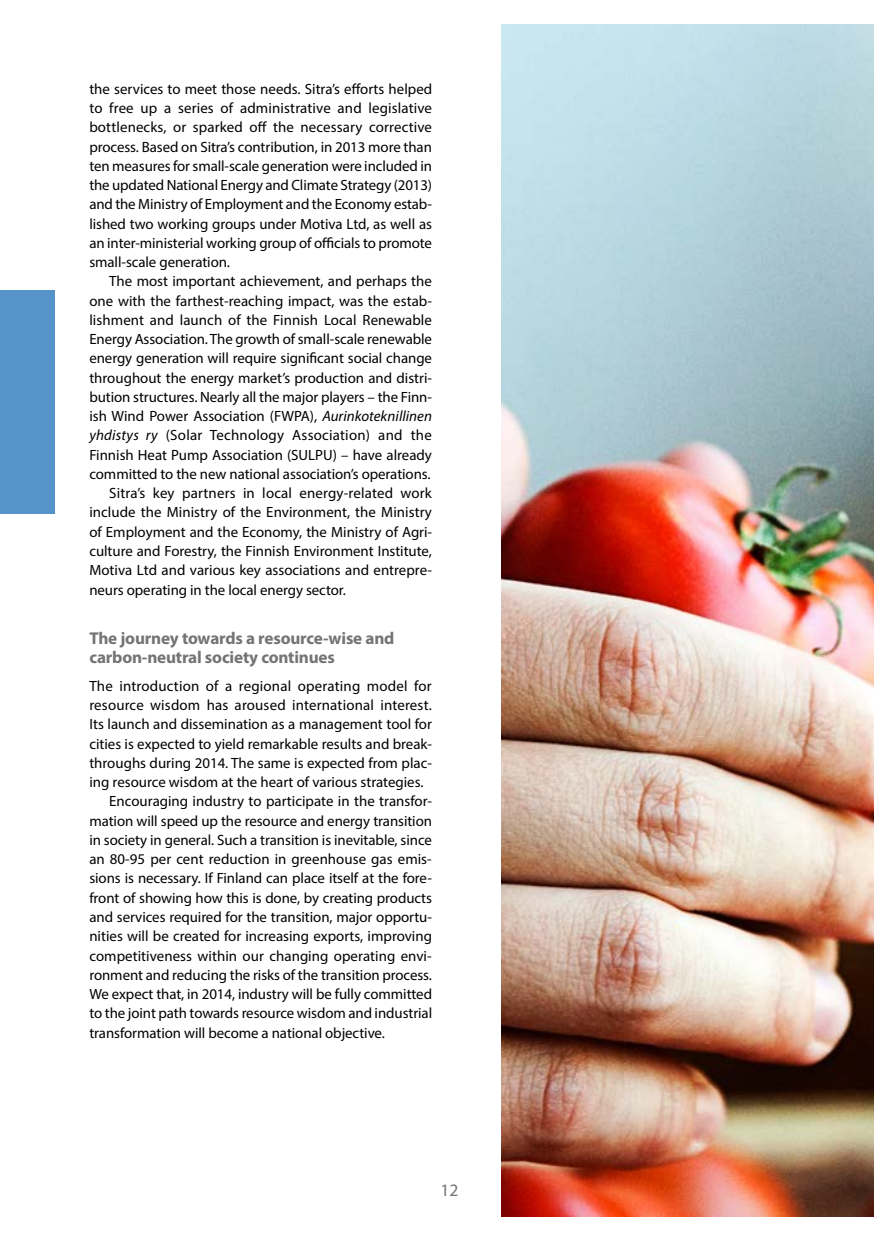
<style>
.page{position:relative;width:874px;height:1241px;background:#fff}
.page>*{position:absolute;margin:0;border:0;box-sizing:border-box;transform-origin:0 0}
.t1{font:17.5px "Myriad Pro";color:#747476}
.t2{font:700 17.15px/19.2px "Myriad Pro";letter-spacing:-.01em;color:#747476}
.t3{font:14.88px/19.2px "Myriad Pro";letter-spacing:-.005em;color:#000;text-align:justify}
.t4{font:14.88px "Myriad Pro";letter-spacing:.015em;color:#000}
.s1{font-style:italic}
</style>
<div class="page">
<img style="left:501px;top:25px;width:372px;height:1190px">
<div style="left:0;top:290px;width:55px;height:223px;background:#5693c9"></div>
<p class="t3" style="left:89px;top:79px;width:344px">the services to meet those needs. Sitra’s efforts helped to free up a series of administrative and legislative bottlenecks, or sparked off the necessary corrective process. Based on Sitra’s contribution, in 2013 more than ten measures for small-scale generation were included in the updated National Energy and Climate Strategy (2013) and the Ministry of Employment and the Economy estab&shy;lished two working groups under Motiva Ltd, as well as an inter-ministerial working group of officials to promote small-scale generation.</p>
<p class="t3" style="left:109px;top:271px;width:324px">The most important achievement, and perhaps the</p>
<p class="t3" style="left:89px;top:291px;width:344px">one with the farthest-reaching impact, was the estab-</p>
<p class="t3" style="left:89px;top:310px;width:344px">lishment and launch of the Finnish Local Renewable</p>
<p class="t3" style="left:89px;top:329px;width:344px">Energy Association. The growth of small-scale renewable</p>
<p class="t3" style="left:89px;top:348px;width:344px">energy generation will require significant social change</p>
<p class="t3" style="left:89px;top:368px;width:344px">throughout the energy market’s production and distri-</p>
<p class="t3" style="left:89px;top:387px;width:344px">bution structures. Nearly all the major players – the Finn-</p>
<p class="t3" style="left:89px;top:406px;width:344px">ish Wind Power Association (FWPA), <span class="s1">Aurinkoteknillinen</span></p>
<p class="t4" style="left:89px;top:426px;width:344px"><span class="s1">yhdistys ry</span> (Solar Technology Association) and the</p>
<p class="t3" style="left:89px;top:445px;width:344px">Finnish Heat Pump Association (SULPU) – have already</p>
<p class="t3" style="left:89px;top:464px;width:342px">committed to the new national association’s operations.</p>
<p class="t3" style="left:109px;top:483px;width:324px">Sitra’s key partners in local energy-related work</p>
<p class="t3" style="left:89px;top:502px;width:344px">include the Ministry of the Environment, the Ministry</p>
<p class="t3" style="left:89px;top:522px;width:344px">of Employment and the Economy, the Ministry of Agri-</p>
<p class="t3" style="left:89px;top:541px;width:344px">culture and Forestry, the Finnish Environment Institute,</p>
<p class="t3" style="left:89px;top:560px;width:344px">Motiva Ltd and various key associations and entrepre-</p>
<p class="t3" style="left:89px;top:579px;width:258px">neurs operating in the local energy sector.</p>
<p class="t2" style="left:89px;top:627px;width:306px">The journey towards a resource-wise and carbon-neutral society continues</p>
<p class="t4" style="left:89px;top:676px;width:344px">The introduction of a regional operating model for</p>
<p class="t3" style="left:89px;top:695px;width:344px">resource wisdom has aroused international interest.</p>
<p class="t3" style="left:89px;top:714px;width:344px">Its launch and dissemination as a management tool for</p>
<p class="t3" style="left:89px;top:733px;width:344px">cities is expected to yield remarkable results and break-</p>
<p class="t3" style="left:89px;top:753px;width:344px">throughs during 2014. The same is expected from plac-</p>
<p class="t3" style="left:89px;top:772px;width:335px">ing resource wisdom at the heart of various strategies.</p>
<p class="t3" style="left:109px;top:791px;width:324px">Encouraging industry to participate in the transfor-</p>
<p class="t3" style="left:89px;top:810px;width:344px">mation will speed up the resource and energy transition</p>
<p class="t3" style="left:89px;top:830px;width:344px">in society in general. Such a transition is inevitable, since</p>
<p class="t3" style="left:89px;top:849px;width:344px">an 80-95 per cent reduction in greenhouse gas emis-</p>
<p class="t3" style="left:89px;top:868px;width:344px">sions is necessary. If Finland can place itself at the fore-</p>
<p class="t3" style="left:89px;top:887px;width:344px">front of showing how this is done, by creating products</p>
<p class="t3" style="left:89px;top:907px;width:344px">and services required for the transition, major opportu-</p>
<p class="t3" style="left:89px;top:926px;width:344px">nities will be created for increasing exports, improving</p>
<p class="t3" style="left:89px;top:945px;width:344px">competitiveness within our changing operating envi-</p>
<p class="t3" style="left:89px;top:964px;width:344px">ronment and reducing the risks of the transition process.</p>
<p class="t3" style="left:89px;top:984px;width:344px">We expect that, in 2014, industry will be fully committed</p>
<p class="t3" style="left:89px;top:1003px;width:344px">to the joint path towards resource wisdom and industrial</p>
<p class="t3" style="left:89px;top:1022px;width:297px">transformation will become a national objective.</p>
<p class="t1" style="left:440px;top:1179px;width:19px">12</p>
</div>
